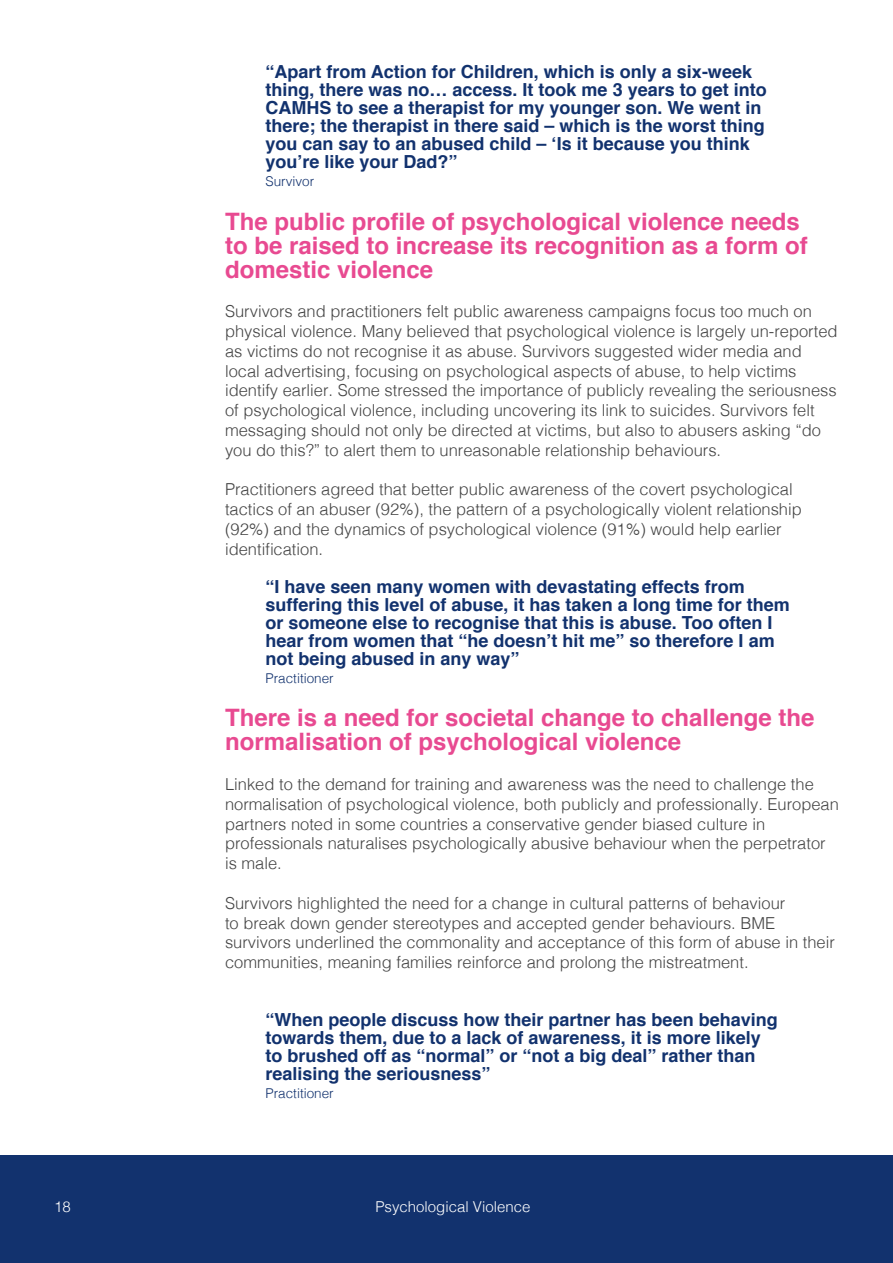
<style>
.page{position:relative;width:893px;height:1263px;background:#fff}
.page>*{position:absolute;margin:0;border:0;box-sizing:border-box;transform-origin:0 0}
.New_Eperimental_pink{font:700 24px/24px "Helvetica";color:#e84a91}
.NEW_Quote{font:700 18px/18px "Helvetica";color:#12326e}
.NEW_Body{font:300 16.5px/19.8px "Helvetica";color:#444}
.t1{font:300 15px "Helvetica";color:#fff}
.NEW_Attribute{font:300 13.5px "Helvetica";color:#12326e}
</style>
<div class="page">
<div style="left:0;top:1155px;width:893px;height:108px;background:#12326e"></div>
<p class="NEW_Quote" style="left:266px;top:63px;width:503px">“Apart from Action for Children, which is only a six-week thing, there was no… access. It took me 3 years to get into CAMHS to see a therapist for my younger son. We went in there; the therapist in there said – which is the worst thing you can say to an abused child – ‘Is it because you think you’re like your Dad?”</p>
<p class="NEW_Attribute" style="left:266px;top:169px;width:50px">Survivor</p>
<p class="New_Eperimental_pink" style="left:225px;top:209px;width:584px">The public profile of psychological violence needs to be raised to increase its recognition as a form of domestic violence</p>
<p class="NEW_Body" style="left:225px;top:300px;width:614px">Survivors and practitioners felt public awareness campaigns focus too much on physical violence. Many believed that psychological violence is largely un-reported as victims do not recognise it as abuse. Survivors suggested wider media and local advertising, focusing on psychological aspects of abuse, to help victims identify earlier. Some stressed the importance of publicly revealing the seriousness of psychological violence, including uncovering its link to suicides. Survivors felt messaging should not only be directed at victims, but also to abusers asking “do you do this?” to alert them to unreasonable relationship behaviours.</p>
<p class="NEW_Body" style="left:225px;top:478px;width:578px">Practitioners agreed that better public awareness of the covert psychological tactics of an abuser (92%), the pattern of a psychologically violent relationship (92%) and the dynamics of psychological violence (91%) would help earlier identification.</p>
<p class="NEW_Quote" style="left:266px;top:577px;width:526px">“I have seen many women with devastating effects from suffering this level of abuse, it has taken a long time for them or someone else to recognise that this is abuse. Too often I hear from women that “he doesn’t hit me” so therefore I am not being abused in any way”</p>
<p class="NEW_Attribute" style="left:266px;top:666px;width:70px">Practitioner</p>
<p class="New_Eperimental_pink" style="left:225px;top:706px;width:591px">There is a need for societal change to challenge the normalisation of psychological violence</p>
<p class="NEW_Body" style="left:225px;top:773px;width:615px">Linked to the demand for training and awareness was the need to challenge the normalisation of psychological violence, both publicly and professionally. European partners noted in some countries a conservative gender biased culture in professionals naturalises psychologically abusive behaviour when the perpetrator is male.</p>
<p class="NEW_Body" style="left:225px;top:892px;width:611px">Survivors highlighted the need for a change in cultural patterns of behaviour<br>to break down gender stereotypes and accepted gender behaviours. BME survivors underlined the commonality and acceptance of this form of abuse in their communities, meaning families reinforce and prolong the mistreatment.</p>
<p class="NEW_Quote" style="left:266px;top:1011px;width:514px">“When people discuss how their partner has been behaving towards them, due to a lack of awareness, it is more likely to brushed off as “normal” or “not a big deal” rather than realising the seriousness”</p>
<p class="NEW_Attribute" style="left:266px;top:1081px;width:70px">Practitioner</p>
<p class="t1" style="left:54px;top:1194px;width:18px">18</p>
<p class="t1" style="left:375px;top:1194px;width:157px">Psychological Violence</p>
</div>
